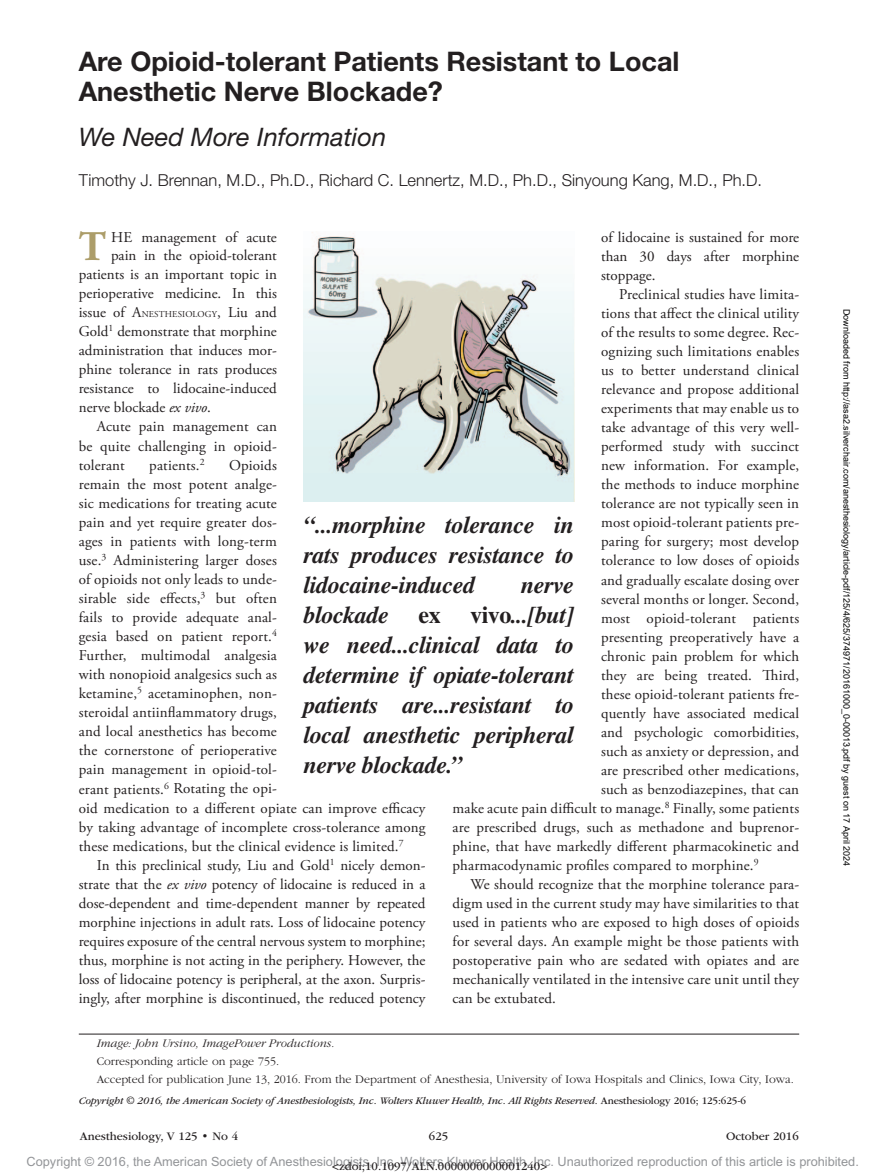
<style>
.page{position:relative;width:878px;height:1175px;background:#fff}
.page>*{position:absolute;margin:0;border:0;box-sizing:border-box;transform-origin:0 0}
.t1{font:700 42.15px "Adobe Garamond Pro";color:#ac9d69}
.t2{font:700 27px/30px "Helvetica Neue LT Std";color:#231f20}
.t3{font:italic 25.5px "Helvetica Neue LT Std";color:#231f20}
.t4{font:italic 700 24px/30px "Times";letter-spacing:-.015em;color:#231f20;text-align:justify}
.t5{font:300 16.5px "Helvetica Neue LT Std";color:#231f20}
.t6{font:15px/19px "Adobe Garamond Pro";letter-spacing:.01em;color:#231f20;text-align:justify}
.t7{font:12.75px "Arial MT Std";color:#939598}
.t8{font:300 12px/18px "ITC Garamond Std";color:#231f20}
.t9{font:12px "ITC Garamond Std";color:#231f20}
.t10{font:italic 300 12px "ITC Garamond Std";color:#231f20}
.t11{font:italic 10.5px "ITC Garamond Std";letter-spacing:-.01em;color:#231f20}
.t12{font:9px "Arial";color:#000}
.s1{font-size:9px}
.s2{font-style:italic}
.s3{font-style:normal}
</style>
<div class="page">
<img style="left:304px;top:232px;width:270px;height:270px">
<hr style="left:79px;top:1033px;width:720px;height:1px;background:#231f20">
<h2 class="t2" style="left:79px;top:45px;width:602px">Are Opioid-tolerant Patients Resistant to Local<br>Anesthetic Nerve Blockade?</h2>
<h3 class="t3" style="left:79px;top:121px;width:309px">We Need More Information</h3>
<p class="t5" style="left:79px;top:170px;width:684px">Timothy J. Brennan, M.D., Ph.D., Richard C. Lennertz, M.D., Ph.D., Sinyoung Kang, M.D., Ph.D.</p>
<h1 class="t1" style="left:79px;top:222px;width:29px">T</h1>
<p class="t6" style="left:111px;top:228px;width:167px">he management of acute</p>
<p class="t6" style="left:601px;top:228px;width:200px">of lidocaine is sustained for more than 30 days after morphine stoppage.</p>
<p class="t6" style="left:619px;top:285px;width:181px">Preclinical studies have limita-</p>
<p class="t6" style="left:601px;top:304px;width:200px">tions that affect the clinical utility</p>
<p class="t6" style="left:601px;top:323px;width:200px">of the results to some degree. Rec-</p>
<p class="t6" style="left:601px;top:342px;width:200px">ognizing such limitations enables</p>
<p class="t6" style="left:601px;top:361px;width:199px">us to better understand clinical</p>
<p class="t6" style="left:601px;top:380px;width:200px">relevance and propose additional</p>
<p class="t6" style="left:601px;top:399px;width:200px">experiments that may enable us to</p>
<p class="t6" style="left:601px;top:418px;width:200px">take advantage of this very well-</p>
<p class="t6" style="left:601px;top:437px;width:200px">performed study with succinct</p>
<p class="t6" style="left:601px;top:456px;width:200px">new information. For example,</p>
<p class="t6" style="left:601px;top:475px;width:199px">the methods to induce morphine</p>
<p class="t6" style="left:601px;top:494px;width:200px">tolerance are not typically seen in</p>
<p class="t6" style="left:601px;top:513px;width:200px">most opioid-tolerant patients pre-</p>
<p class="t6" style="left:601px;top:532px;width:200px">paring for surgery; most develop</p>
<p class="t6" style="left:601px;top:552px;width:200px">tolerance to low doses of opioids</p>
<p class="t6" style="left:601px;top:571px;width:200px">and gradually escalate dosing over</p>
<p class="t6" style="left:601px;top:590px;width:199px">several months or longer. Second,</p>
<p class="t6" style="left:601px;top:609px;width:200px">most opioid-tolerant patients</p>
<p class="t6" style="left:601px;top:628px;width:200px">presenting preoperatively have a</p>
<p class="t6" style="left:601px;top:647px;width:200px">chronic pain problem for which</p>
<p class="t6" style="left:601px;top:666px;width:200px">they are being treated. Third,</p>
<p class="t6" style="left:601px;top:685px;width:200px">these opioid-tolerant patients fre-</p>
<p class="t6" style="left:601px;top:704px;width:200px">quently have associated medical</p>
<p class="t6" style="left:601px;top:723px;width:200px">and psychologic comorbidities,</p>
<p class="t6" style="left:601px;top:742px;width:200px">such as anxiety or depression, and</p>
<p class="t6" style="left:601px;top:761px;width:200px">are prescribed other medications,</p>
<p class="t6" style="left:601px;top:780px;width:200px">such as benzodiazepines, that can</p>
<p class="t6" style="left:452px;top:799px;width:348px">make acute pain difficult to manage.<sup>8</sup> Finally, some patients</p>
<p class="t6" style="left:452px;top:818px;width:348px">are prescribed drugs, such as methadone and buprenor-</p>
<p class="t6" style="left:452px;top:837px;width:348px">phine, that have markedly different pharmacokinetic and</p>
<p class="t6" style="left:452px;top:856px;width:307px">pharmacodynamic profiles compared to morphine.<sup>9</sup></p>
<p class="t6" style="left:470px;top:875px;width:330px">We should recognize that the morphine tolerance para-</p>
<p class="t6" style="left:452px;top:894px;width:348px">digm used in the current study may have similarities to that</p>
<p class="t6" style="left:452px;top:913px;width:348px">used in patients who are exposed to high doses of opioids</p>
<p class="t6" style="left:452px;top:932px;width:348px">for several days. An example might be those patients with</p>
<p class="t6" style="left:452px;top:951px;width:348px">postoperative pain who are sedated with opiates and are</p>
<p class="t6" style="left:452px;top:970px;width:348px">mechanically ventilated in the intensive care unit until they</p>
<p class="t6" style="left:452px;top:989px;width:105px">can be extubated.</p>
<p class="t6" style="left:111px;top:246px;width:167px">pain in the opioid-tolerant</p>
<p class="t6" style="left:79px;top:265px;width:199px">patients is an important topic in</p>
<p class="t6" style="left:79px;top:284px;width:199px">perioperative medicine. In this</p>
<p class="t6" style="left:79px;top:303px;width:200px">issue of A<span class="s1">nesthesiology</span>, Liu and</p>
<p class="t6" style="left:79px;top:322px;width:200px">Gold<sup>1</sup> demonstrate that morphine</p>
<p class="t6" style="left:79px;top:341px;width:199px">administration that induces mor-</p>
<p class="t6" style="left:79px;top:360px;width:199px">phine tolerance in rats produces</p>
<p class="t6" style="left:79px;top:379px;width:199px">resistance to lidocaine-induced</p>
<p class="t6" style="left:79px;top:399px;width:134px">nerve blockade <span class="s2">ex vivo</span>.</p>
<p class="t6" style="left:97px;top:418px;width:182px">Acute pain management can</p>
<p class="t6" style="left:79px;top:437px;width:200px">be quite challenging in opioid-</p>
<p class="t6" style="left:79px;top:456px;width:48px">tolerant</p>
<p class="t6" style="left:149px;top:456px;width:57px">patients.<sup>2</sup></p>
<p class="t6" style="left:79px;top:456px;width:348px;text-align:left;text-indent:150px">Opioids<br>remain the most potent analge-<br>sic medications for treating acute<br>pain and yet require greater dos-<br>ages in patients with long-term<br>use.<sup>3</sup> Administering larger doses<br>of opioids not only leads to unde-<br>sirable side effects,<sup>3</sup> but often<br>fails to provide adequate anal-<br>gesia based on patient report.<sup>4<br></sup>Further, multimodal analgesia<br>with nonopioid analgesics such as<br>ketamine,<sup>5</sup> acetaminophen, non-<br>steroidal antiinflammatory drugs,<br>and local anesthetics has become<br>the cornerstone of perioperative<br>pain management in opioid-tol-<br>erant patients.<sup>6</sup> Rotating the opi-<br>oid medication to a different opiate can improve efficacy by taking advantage of incomplete cross-tolerance among these medications, but the clinical evidence is limited.<sup>7</sup></p>
<p class="t6" style="left:79px;top:856px;width:348px;text-indent:18px">In this preclinical study, Liu and Gold<sup>1</sup> nicely demon&shy;strate that the <span class="s2">ex vivo</span> potency of lidocaine is reduced in a dose-dependent and time-dependent manner by repeated morphine injections in adult rats. Loss of lidocaine potency requires exposure of the central nervous system to morphine; thus, morphine is not acting in the periphery. However, the loss of lidocaine potency is peripheral, at the axon. Surpris&shy;ingly, after morphine is discontinued, the reduced potency</p>
<h3 class="t4" style="left:304px;top:509px;width:271px">“...morphine tolerance in rats produces resistance to lidocaine-induced</h3>
<h3 class="t4" style="left:304px;top:569px;width:272px;text-indent:217px">nerve blockade <span class="s3">ex vivo</span>...[but] we need...clinical data to determine if opiate-tolerant patients are...resistant to local anesthetic peripheral nerve blockade.”</h3>
<p class="t10" style="left:97px;top:1036px;width:239px">Image: John Ursino, ImagePower Productions.</p>
<p class="t8" style="left:97px;top:1052px;width:698px">Corresponding article on page 755.<br>Accepted for publication June 13, 2016. From the Department of Anesthesia, University of Iowa Hospitals and Clinics, Iowa City, Iowa.</p>
<p class="t11" style="left:79px;top:1095px;width:668px">Copyright © 2016, the American Society of Anesthesiologists, Inc. Wolters Kluwer Health, Inc. All Rights Reserved. <span class="s3">Anesthesiology 2016; 125:625-6</span></p>
<p class="t9" style="left:80px;top:1130px;width:160px">Anesthesiology, V 125 • No 4</p>
<p class="t9" style="left:429px;top:1130px;width:21px">625</p>
<p class="t9" style="left:726px;top:1130px;width:74px">October 2016</p>
<p class="t12" style="left:850px;top:309px;width:559px;rotate:90deg">Downloaded from http://asa2.silverchair.com/anesthesiology/article-pdf/125/4/625/374971/20161000_0-00013.pdf by guest on 17 April 2024</p>
<p class="t7" style="left:27px;top:1154px;width:833px">Copyright © 2016, the American Society of Anesthesiologists, Inc. Wolters Kluwer Health, Inc. Unauthorized reproduction of this article is prohibited.</p>
<p class="t9" style="left:332px;top:1159px;width:216px">&lt;zdoi;10.1097/ALN.0000000000001240&gt;</p>
</div>
